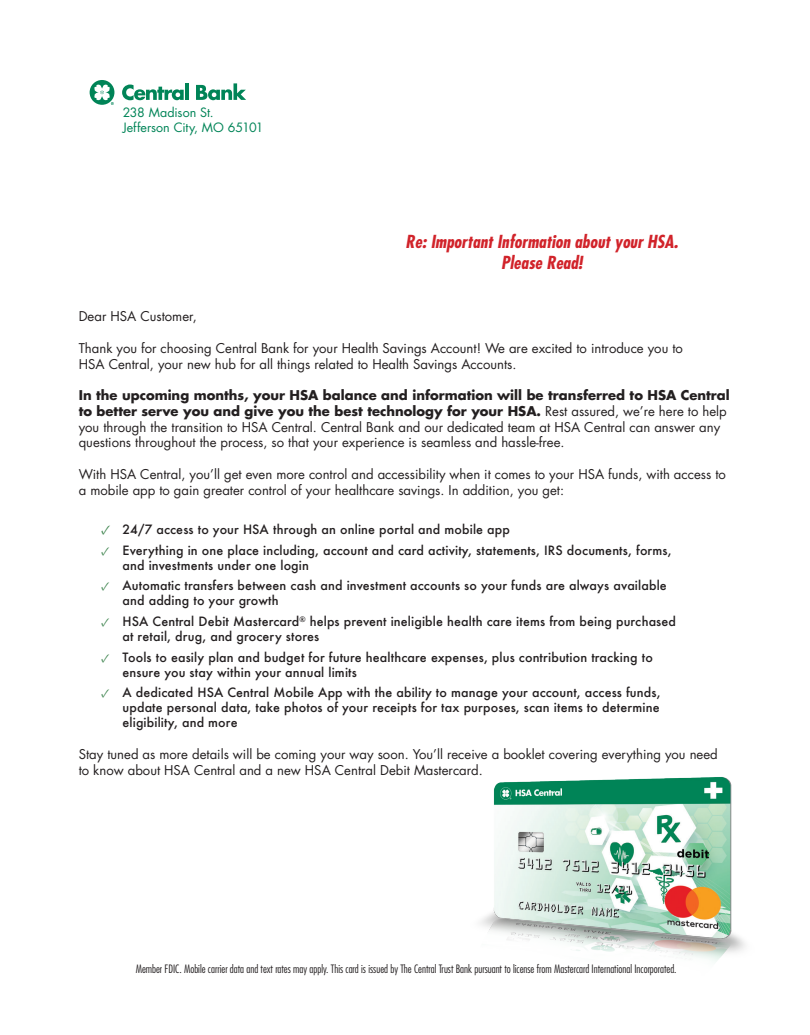
<style>
.page{position:relative;width:810px;height:1035px;background:#fff}
.page>*{position:absolute;margin:0;border:0;box-sizing:border-box;transform-origin:0 0}
.t1{font:italic 700 condensed 17.5px/21px "Futura";color:#d1232a;text-align:center}
.t2{font:13.12px/15.8px "Futura Std";color:#231f20}
.t3{font:500 12.5px/15px "Futura";letter-spacing:.01em;color:#231f20}
.t4{font:12.5px "Futura Std";color:#008457}
.t5{font:300 condensed 11.25px "Futura Std";color:#231f20}
.s1{font-weight:700}
.s2{font-family:"Minion Pro";font-weight:400;font-size:13.75px;color:#3c834d}
.s3{font-family:"Minion Pro";font-weight:400;color:#3c834d}
</style>
<div class="page">
<img style="left:480px;top:777px;width:265px;height:185px">
<svg style="left:122px;top:85px;width:62px;height:15px"></svg>
<hr style="left:185px;top:83px;width:4px;height:17px;background:#008457">
<svg style="left:196px;top:83px;width:50px;height:17px"></svg>
<div style="left:90px;top:80px;width:24px;height:25px;background:#008457;border-radius:50%"></div>
<svg style="left:93px;top:83px;width:21px;height:22px"></svg>
<p class="t4" style="left:123px;top:105px;width:93px">238 Madison St.</p>
<p class="t4" style="left:123px;top:120px;width:142px">Jefferson City, MO 65101</p>
<p class="t1" style="left:406px;top:231px;width:274px">Re: Important Information about your HSA.<br>Please Read!</p>
<p class="t2" style="left:79px;top:309px;width:120px">Dear HSA Customer,</p>
<p class="t2" style="left:79px;top:340px;width:606px">Thank you for choosing Central Bank for your Health Savings Account! We are excited to introduce you to<br>HSA Central, your new hub for all things related to Health Savings Accounts.</p>
<p class="t2" style="left:79px;top:388px;width:653px"><span class="s1">In the upcoming months, your HSA balance and information will be transferred to HSA Central to better serve you and give you the best technology for your HSA.</span> Rest assured, we’re here to help you through the transition to HSA Central. Central Bank and our dedicated team at HSA Central can answer any questions throughout the process, so that your experience is seamless and hassle-free.</p>
<p class="t2" style="left:79px;top:466px;width:649px;line-height:16.5px">With HSA Central, you’ll get even more control and accessibility when it comes to your HSA funds, with access to a mobile app to gain greater control of your healthcare savings. In addition, you get:</p>
<p class="t3" style="left:101px;top:522px;width:410px"><span class="s2">✓</span> 24/7 access to your HSA through an online portal and mobile app</p>
<p class="t3" style="left:122px;top:542px;width:551px;text-indent:-21px"><span class="s3">✓</span> Everything in one place including, account and card activity, statements, IRS documents, forms, and investments under one login</p>
<p class="t3" style="left:122px;top:578px;width:546px;text-indent:-21px"><span class="s3">✓</span> Automatic transfers between cash and investment accounts so your funds are always available and adding to your growth</p>
<p class="t3" style="left:122px;top:614px;width:555px;text-indent:-21px"><span class="s3">✓</span> HSA Central Debit Mastercard<sup>®</sup> helps prevent ineligible health care items from being purchased at retail, drug, and grocery stores</p>
<p class="t3" style="left:122px;top:649px;width:532px;text-indent:-21px"><span class="s3">✓</span> Tools to easily plan and budget for future healthcare expenses, plus contribution tracking to ensure you stay within your annual limits</p>
<p class="t3" style="left:122px;top:685px;width:540px;text-align:justify;text-indent:-21px"><span class="s3">✓</span> A dedicated HSA Central Mobile App with the ability to manage your account, access funds, update personal data, take photos of your receipts for tax purposes, scan items to determine eligibility, and more</p>
<p class="t2" style="left:79px;top:747px;width:641px">Stay tuned as more details will be coming your way soon. You’ll receive a booklet covering everything you need to know about HSA Central and a new HSA Central Debit Mastercard.</p>
<p class="t5" style="left:136px;top:962px;width:542px">Member FDIC. Mobile carrier data and text rates may apply. This card is issued by The Central Trust Bank pursuant to license from Mastercard International Incorporated.</p>
</div>
